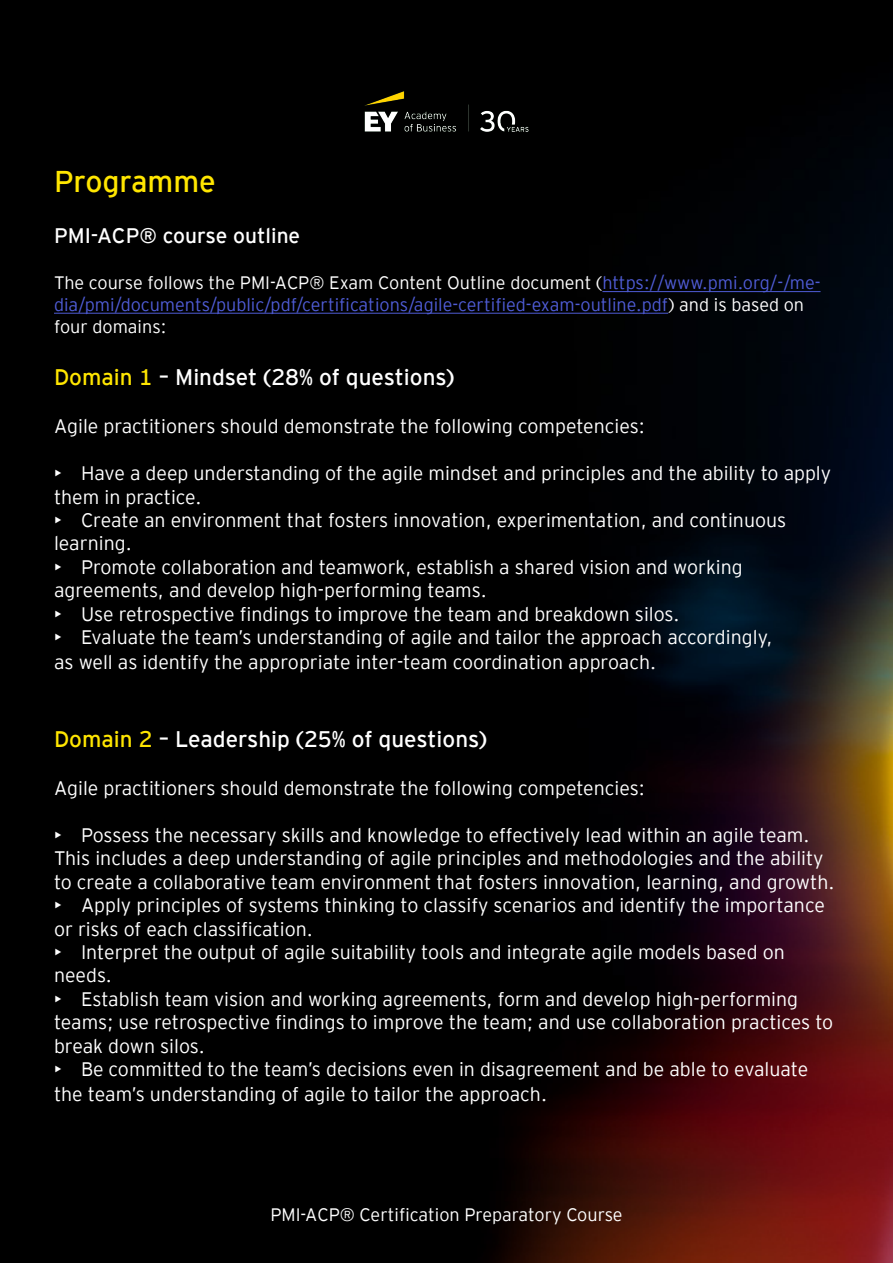
<style>
.page{position:relative;width:893px;height:1263px;background:#fff}
.page>*{position:absolute;margin:0;border:0;box-sizing:border-box;transform-origin:0 0}
.Paragraph_Style_1{font:30px "EY Interstate";color:#ffe600}
.Paragraph_Style_1-2{font:22.5px "EY Interstate";color:#fff}
.Paragraph_Style_1-3{font:21px "EY Interstate";color:#fff}
.Paragraph_Style_1-4{font:300 19.5px/23.4px "EY Interstate";color:#fff}
.Paragraph_Style_1-5{font:300 18px/21.6px "EY Interstate";color:#4f5cd6}
.t1{font:300 18px "EY Interstate";color:#fff}
.s1{color:#fff}
.s2{color:#ffe600}
</style>
<div class="page">
<div style="left:0;top:0;width:96px;height:1263px;background:#000"></div>
<img style="left:96px;top:0;width:797px;height:1263px">
<div style="left:332px;top:54px;width:229px;height:115px;background:#000"></div>
<hr style="left:602px;top:291px;width:218px;height:1px;background:#4f5cd6">
<hr style="left:54px;top:313px;width:614px;height:1px;background:#4f5cd6">
<p class="Paragraph_Style_1" style="left:54px;top:160px;width:163px">Programme</p>
<p class="Paragraph_Style_1-3" style="left:54px;top:220px;width:248px">PMI-ACP® course outline</p>
<p class="Paragraph_Style_1-5" style="left:54px;top:271px;width:768px"><span class="s1">The course follows the PMI-ACP® Exam Content Outline document (</span>https://www.pmi.org/-/me&shy;dia/pmi/documents/public/pdf/certifications/agile-certified-exam-outline.pdf<span class="s1">) and is based on four domains:</span></p>
<p class="Paragraph_Style_1-2" style="left:54px;top:361px;width:401px"><span class="s2">Domain 1</span> – Mindset (28% of questions)</p>
<p class="Paragraph_Style_1-4" style="left:54px;top:414px;width:592px">Agile practitioners should demonstrate the following competencies:</p>
<p class="Paragraph_Style_1-4" style="left:54px;top:460px;width:779px">• Have a deep understanding of the agile mindset and principles and the ability to apply them in practice.</p>
<p class="Paragraph_Style_1-4" style="left:54px;top:507px;width:734px">• Create an environment that fosters innovation, experimentation, and continuous learning.</p>
<p class="Paragraph_Style_1-4" style="left:54px;top:554px;width:690px">• Promote collaboration and teamwork, establish a shared vision and working agreements, and develop high-performing teams.</p>
<p class="Paragraph_Style_1-4" style="left:54px;top:601px;width:627px">• Use retrospective findings to improve the team and breakdown silos.</p>
<p class="Paragraph_Style_1-4" style="left:54px;top:623px;width:720px;line-height:25.2px">• Evaluate the team’s understanding of agile and tailor the approach accordingly, as well as identify the appropriate inter-team coordination approach.</p>
<p class="Paragraph_Style_1-2" style="left:54px;top:723px;width:434px"><span class="s2">Domain 2</span> – Leadership (25% of questions)</p>
<p class="Paragraph_Style_1-4" style="left:54px;top:775px;width:592px">Agile practitioners should demonstrate the following competencies:</p>
<p class="Paragraph_Style_1-4" style="left:54px;top:822px;width:782px">• Possess the necessary skills and knowledge to effectively lead within an agile team.<br>This includes a deep understanding of agile principles and methodologies and the ability to create a collaborative team environment that fosters innovation, learning, and growth.</p>
<p class="Paragraph_Style_1-4" style="left:54px;top:892px;width:772px">• Apply principles of systems thinking to classify scenarios and identify the importance or risks of each classification.</p>
<p class="Paragraph_Style_1-4" style="left:54px;top:939px;width:732px">• Interpret the output of agile suitability tools and integrate agile models based on needs.</p>
<p class="Paragraph_Style_1-4" style="left:54px;top:986px;width:781px">• Establish team vision and working agreements, form and develop high-performing teams; use retrospective findings to improve the team; and use collaboration practices to break down silos.</p>
<p class="Paragraph_Style_1-4" style="left:54px;top:1055px;width:756px;line-height:25.2px">• Be committed to the team’s decisions even in disagreement and be able to evaluate the team’s understanding of agile to tailor the approach.</p>
<p class="t1" style="left:270px;top:1201px;width:354px">PMI-ACP® Certification Preparatory Course</p>
</div>
